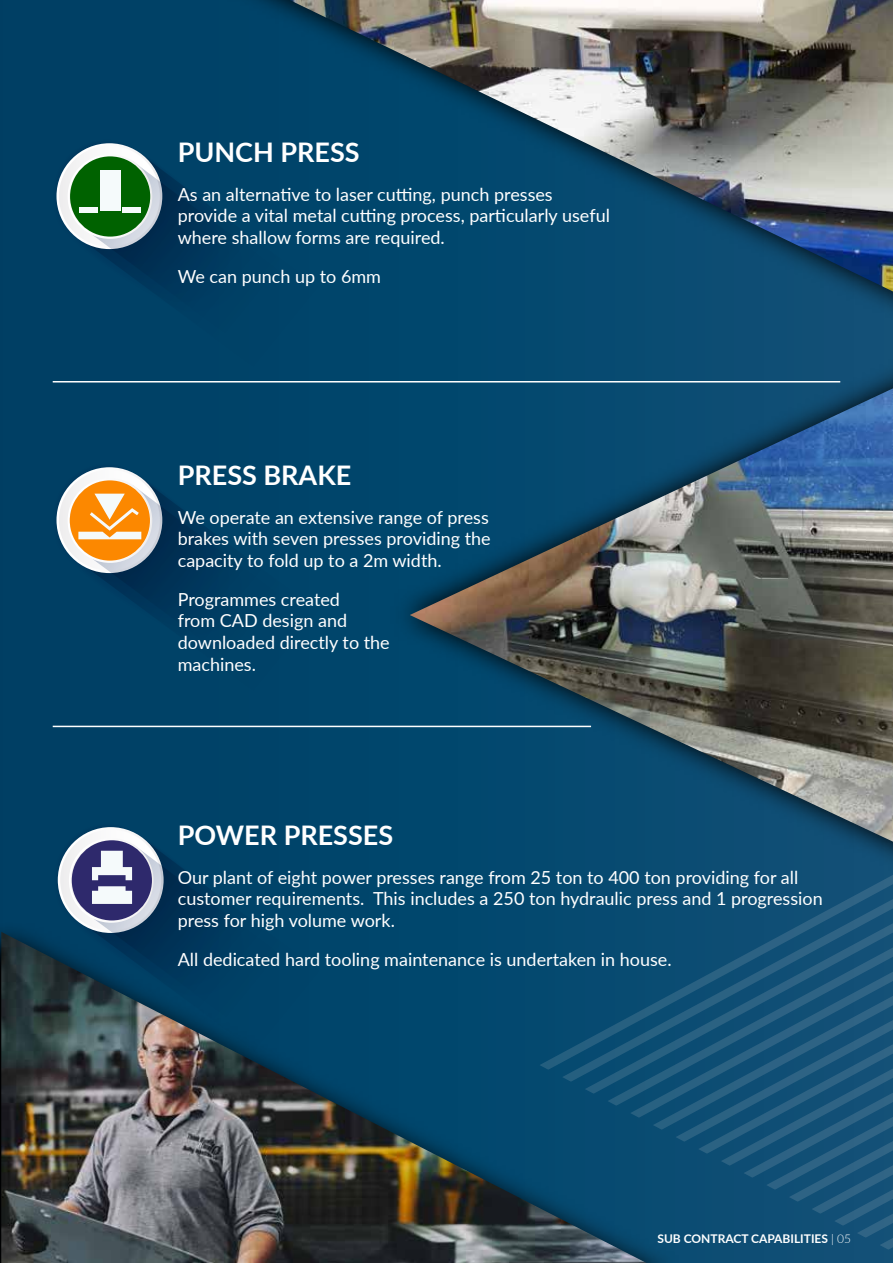
<style>
.page{position:relative;width:893px;height:1263px;background:#004267}
.page>*{position:absolute;margin:0;border:0;box-sizing:border-box;transform-origin:0 0}
.t1{font:700 27px "Lato";color:#fff}
.t2{font:18px/21.6px "Lato";color:#fff}
.t3{font:700 12px "Lato";color:#fff}
.s1{font-weight:300}
</style>
<div class="page">
<svg style="left:682px;top:880px;width:23px;height:383px"></svg>
<svg style="left:705px;top:880px;width:23px;height:383px"></svg>
<svg style="left:728px;top:880px;width:24px;height:383px"></svg>
<svg style="left:752px;top:880px;width:23px;height:383px"></svg>
<svg style="left:775px;top:880px;width:23px;height:383px"></svg>
<svg style="left:798px;top:880px;width:95px;height:383px;background:#1b567a"></svg>
<div style="left:390px;top:357px;width:503px;height:523px;background:linear-gradient(to right,#00476d,#144f75)"></div>
<img style="left:410px;top:388px;width:483px;height:454px">
<div style="left:180px;top:0;width:713px;height:378px;background:linear-gradient(to right,#004267,#115077)"></div>
<img style="left:290px;top:0;width:603px;height:291px">
<hr style="left:53px;top:381px;width:787px;height:1px;background:#fff">
<hr style="left:53px;top:726px;width:538px;height:1px;background:#fff">
<svg style="left:180px;top:151px;width:153px;height:227px"></svg>
<svg style="left:56px;top:140px;width:233px;height:204px"></svg>
<div style="left:70px;top:156px;width:80px;height:81px;background:#006200;border-radius:50%"></div>
<div style="left:100px;top:170px;width:20px;height:40px;background:#f5fafb"></div>
<div style="left:123px;top:207px;width:18px;height:5px;background:#f5fafb"></div>
<div style="left:80px;top:207px;width:18px;height:5px;background:#f5fafb"></div>
<svg style="left:56px;top:467px;width:160px;height:147px"></svg>
<svg style="left:57px;top:827px;width:161px;height:93px"></svg>
<svg style="left:0;top:920px;width:682px;height:343px;fill:#0a4c72"></svg>
<img style="left:1px;top:932px;width:645px;height:331px">
<h1 class="t1" style="left:178px;top:132px;width:183px">PUNCH PRESS</h1>
<p class="t2" style="left:178px;top:183px;width:434px">As an alternative to laser cutting, punch presses provide a vital metal cutting process, particularly useful where shallow forms are required.</p>
<p class="t2" style="left:178px;top:264px;width:205px">We can punch up to 6mm</p>
<h1 class="t1" style="left:178px;top:455px;width:175px">PRESS BRAKE</h1>
<p class="t2" style="left:178px;top:506px;width:314px;text-align:justify">We operate an extensive range of press brakes with seven presses providing the capacity to fold up to a 2m width.</p>
<p class="t2" style="left:178px;top:588px;width:214px">Programmes created<br>from CAD design and downloaded directly to the machines.</p>
<h1 class="t1" style="left:178px;top:815px;width:217px">POWER PRESSES</h1>
<p class="t2" style="left:178px;top:866px;width:646px">Our plant of eight power presses range from 25 ton to 400 ton providing for all customer requirements. This includes a 250 ton hydraulic press and 1 progression press for high volume work.</p>
<p class="t2" style="left:178px;top:947px;width:495px">All dedicated hard tooling maintenance is undertaken in house.</p>
<p class="t3" style="left:657px;top:1230px;width:195px">SUB CONTRACT CAPABILITIES <span class="s1">| 05</span></p>
</div>
